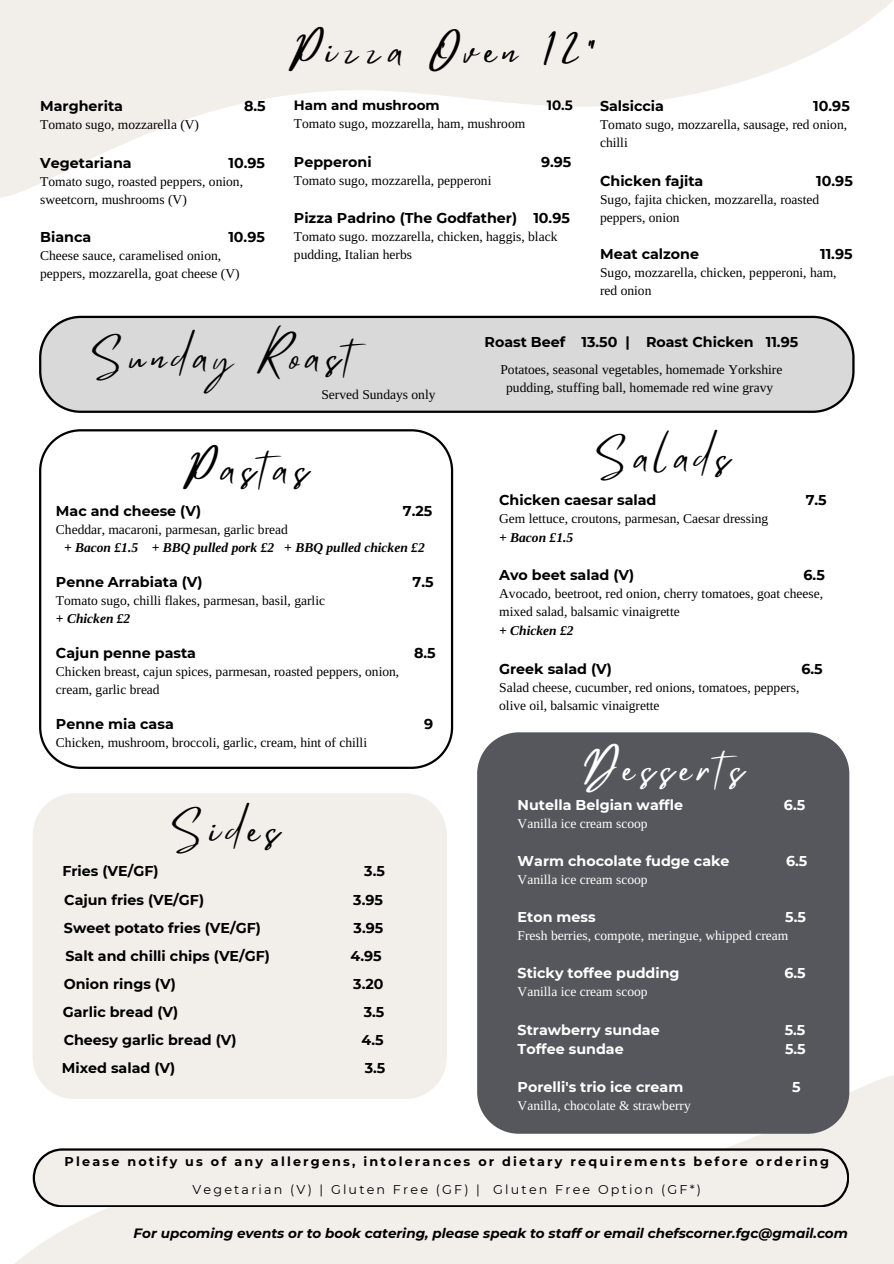
<style>
.page{position:relative;width:894px;height:1264px;background:#fff}
.page>*{position:absolute;margin:0;border:0;box-sizing:border-box;transform-origin:0 0}
.t1{font:37.5px "Mistrully";letter-spacing:.17em;color:#000}
.t2{font:37.5px "Mistrully";letter-spacing:.17em;color:#fff}
.t3{font:700 14.25px "Montserrat";color:#000}
.t4{font:700 14.25px "Montserrat";color:#fff}
.t5{font:13.5px/18px "Libra Serif Modern";color:#000}
.t6{font:13.5px "Libra Serif Modern";color:#fff}
.t7{font:italic 700 13.5px/18px "Libra Serif Modern";color:#000}
.t8{font:italic 700 13.5px "Montserrat";color:#000}
.t9{font:700 13.5px "Montserrat";color:#000}
.t10{font:700 12.75px "Montserrat";letter-spacing:.17em;color:#000}
.t11{font:12.75px "Montserrat";letter-spacing:.17em;color:#000}
.s1{font-weight:400;font-style:normal}
.s2{font-weight:700;font-style:italic}
</style>
<div class="page">
<div style="left:33px;top:793px;width:413px;height:280px;background:#f2efeb"></div>
<svg style="left:16px;top:1073px;width:877px;height:190px;fill:#f2efeb"></svg>
<div style="left:477px;top:732px;width:372px;height:401px;background:#56575d"></div>
<svg style="left:39px;top:429px;width:414px;height:340px"></svg>
<svg style="left:39px;top:316px;width:815px;height:96px;background:#d0d0d0"></svg>
<svg style="left:0;top:0;width:893px;height:198px;fill:#f2efeb"></svg>
<svg style="left:33px;top:1148px;width:815px;height:58px;background:#e4e1de"></svg>
<p class="t3" style="left:40px;top:97px;width:84px">Margherita</p>
<p class="t3" style="left:244px;top:97px;width:23px">8.5</p>
<p class="t5" style="left:40px;top:116px;width:160px">Tomato sugo, mozzarella (V)</p>
<p class="t3" style="left:40px;top:154px;width:93px">Vegetariana</p>
<p class="t3" style="left:228px;top:154px;width:38px">10.95</p>
<p class="t5" style="left:40px;top:172px;width:204px">Tomato sugo, roasted peppers, onion, sweetcorn, mushrooms (V)</p>
<h1 class="t3" style="left:40px;top:228px;width:53px">Bianca</h1>
<h1 class="t3" style="left:228px;top:228px;width:38px">10.95</h1>
<p class="t5" style="left:40px;top:246px;width:201px">Cheese sauce, caramelised onion, peppers, mozzarella, goat cheese (V)</p>
<h1 class="t1" style="left:290px;top:21px;width:307px">Pizza Oven 12"</h1>
<p class="t9" style="left:294px;top:97px;width:147px">Ham and mushroom</p>
<p class="t9" style="left:546px;top:97px;width:28px">10.5</p>
<p class="t5" style="left:294px;top:115px;width:233px">Tomato sugo, mozzarella, ham, mushroom</p>
<p class="t3" style="left:294px;top:153px;width:79px">Pepperoni</p>
<p class="t3" style="left:541px;top:153px;width:32px">9.95</p>
<p class="t5" style="left:294px;top:171px;width:199px">Tomato sugo, mozzarella, pepperoni</p>
<p class="t3" style="left:294px;top:209px;width:277px">Pizza Padrino (The Godfather) 10.95</p>
<p class="t5" style="left:294px;top:227px;width:265px">Tomato sugo. mozzarella, chicken, haggis, black pudding, Italian herbs</p>
<p class="t3" style="left:600px;top:97px;width:65px">Salsiccia</p>
<p class="t3" style="left:813px;top:97px;width:38px">10.95</p>
<p class="t5" style="left:600px;top:116px;width:248px">Tomato sugo, mozzarella, sausage, red onion, chilli</p>
<p class="t3" style="left:600px;top:172px;width:105px">Chicken fajita</p>
<p class="t3" style="left:816px;top:172px;width:38px">10.95</p>
<p class="t5" style="left:600px;top:190px;width:221px">Sugo, fajita chicken, mozzarella, roasted peppers, onion</p>
<p class="t3" style="left:600px;top:245px;width:100px">Meat calzone</p>
<p class="t3" style="left:819px;top:245px;width:34px">11.95</p>
<p class="t5" style="left:600px;top:263px;width:238px">Sugo, mozzarella, chicken, pepperoni, ham, red onion</p>
<p class="t1" style="left:94px;top:327px;width:279px">Sunday Roast</p>
<p class="t5" style="left:321px;top:385px;width:115px">Served Sundays only</p>
<h1 class="t1" style="left:184px;top:439px;width:124px">Pastas</h1>
<p class="t3" style="left:484px;top:333px;width:315px">Roast Beef 13.50 | Roast Chicken 11.95</p>
<p class="t5" style="left:500px;top:360px;width:283px;text-align:center">Potatoes, seasonal vegetables, homemade Yorkshire pudding, stuffing ball, homemade red wine gravy</p>
<h3 class="t1" style="left:598px;top:427px;width:132px">Salads</h3>
<p class="t3" style="left:499px;top:491px;width:159px">Chicken caesar salad</p>
<p class="t3" style="left:805px;top:491px;width:23px">7.5</p>
<p class="t5" style="left:499px;top:509px;width:270px">Gem lettuce, croutons, parmesan, Caesar dressing</p>
<p class="t7" style="left:499px;top:528px;width:76px">+ Bacon £1.5</p>
<p class="t3" style="left:499px;top:566px;width:136px">Avo beet salad (V)</p>
<p class="t3" style="left:803px;top:566px;width:23px">6.5</p>
<p class="t5" style="left:499px;top:584px;width:325px">Avocado, beetroot, red onion, cherry tomatoes, goat cheese, mixed salad, balsamic vinaigrette</p>
<p class="t7" style="left:499px;top:621px;width:76px">+ Chicken £2</p>
<p class="t3" style="left:499px;top:659px;width:114px">Greek salad (V)</p>
<p class="t3" style="left:801px;top:659px;width:23px">6.5</p>
<h1 class="t5" style="left:499px;top:678px;width:302px">Salad cheese, cucumber, red onions, tomatoes, peppers, olive oil, balsamic vinaigrette</h1>
<h3 class="t3" style="left:56px;top:502px;width:147px">Mac and cheese (V)</h3>
<h3 class="t3" style="left:403px;top:502px;width:31px">7.25</h3>
<h3 class="t7" style="left:64px;top:520px;width:362px;text-indent:-8px"><span class="s1">Cheddar, macaroni, parmesan, garlic bread<br></span>+ Bacon £1.5 + BBQ pulled pork £2 + BBQ pulled chicken £2</h3>
<h3 class="t3" style="left:56px;top:573px;width:148px">Penne Arrabiata (V)</h3>
<h3 class="t3" style="left:412px;top:573px;width:23px">7.5</h3>
<h3 class="t5" style="left:56px;top:592px;width:270px">Tomato sugo, chilli flakes, parmesan, basil, garlic <span class="s2">+ Chicken £2</span></h3>
<h3 class="t3" style="left:56px;top:644px;width:142px">Cajun penne pasta</h3>
<h3 class="t3" style="left:414px;top:644px;width:23px">8.5</h3>
<h3 class="t5" style="left:56px;top:663px;width:345px">Chicken breast, cajun spices, parmesan, roasted peppers, onion, cream, garlic bread</h3>
<h3 class="t3" style="left:56px;top:715px;width:119px">Penne mia casa</h3>
<h3 class="t3" style="left:424px;top:715px;width:11px">9</h3>
<h3 class="t5" style="left:56px;top:734px;width:312px">Chicken, mushroom, broccoli, garlic, cream, hint of chilli</h3>
<h1 class="t2" style="left:583px;top:739px;width:162px">Desserts</h1>
<h2 class="t1" style="left:174px;top:799px;width:106px">Sides</h2>
<p class="t3" style="left:62px;top:862px;width:98px">Fries (VE/GF)</p>
<p class="t3" style="left:364px;top:862px;width:22px">3.5</p>
<p class="t3" style="left:64px;top:890px;width:141px">Cajun fries (VE/GF)</p>
<p class="t3" style="left:353px;top:890px;width:31px">3.95</p>
<p class="t3" style="left:64px;top:919px;width:198px">Sweet potato fries (VE/GF)</p>
<p class="t3" style="left:353px;top:919px;width:31px">3.95</p>
<p class="t3" style="left:65px;top:947px;width:206px">Salt and chilli chips (VE/GF)</p>
<p class="t3" style="left:350px;top:947px;width:33px">4.95</p>
<p class="t3" style="left:64px;top:975px;width:113px">Onion rings (V)</p>
<p class="t3" style="left:353px;top:975px;width:32px">3.20</p>
<p class="t3" style="left:63px;top:1003px;width:117px">Garlic bread (V)</p>
<p class="t3" style="left:363px;top:1003px;width:22px">3.5</p>
<p class="t3" style="left:64px;top:1031px;width:174px">Cheesy garlic bread (V)</p>
<p class="t3" style="left:361px;top:1031px;width:24px">4.5</p>
<p class="t3" style="left:62px;top:1059px;width:115px">Mixed salad (V)</p>
<p class="t3" style="left:364px;top:1059px;width:22px">3.5</p>
<p class="t4" style="left:517px;top:795px;width:167px">Nutella Belgian waffle</p>
<p class="t4" style="left:783px;top:795px;width:23px">6.5</p>
<h1 class="t6" style="left:517px;top:816px;width:131px">Vanilla ice cream scoop</h1>
<p class="t4" style="left:517px;top:852px;width:213px">Warm chocolate fudge cake</p>
<p class="t4" style="left:785px;top:852px;width:23px">6.5</p>
<p class="t6" style="left:517px;top:872px;width:131px">Vanilla ice cream scoop</p>
<p class="t4" style="left:517px;top:908px;width:79px">Eton mess</p>
<p class="t4" style="left:785px;top:908px;width:22px">5.5</p>
<p class="t6" style="left:517px;top:928px;width:272px">Fresh berries, compote, meringue, whipped cream</p>
<p class="t4" style="left:517px;top:964px;width:163px">Sticky toffee pudding</p>
<p class="t4" style="left:784px;top:964px;width:23px">6.5</p>
<p class="t6" style="left:517px;top:984px;width:131px">Vanilla ice cream scoop</p>
<p class="t4" style="left:517px;top:1020px;width:143px">Strawberry sundae</p>
<p class="t4" style="left:784px;top:1020px;width:22px">5.5</p>
<p class="t4" style="left:517px;top:1039px;width:107px">Toffee sundae</p>
<p class="t4" style="left:784px;top:1039px;width:22px">5.5</p>
<p class="t4" style="left:517px;top:1078px;width:167px">Porelli's trio ice cream</p>
<p class="t4" style="left:792px;top:1078px;width:10px">5</p>
<p class="t6" style="left:517px;top:1098px;width:175px">Vanilla, chocolate &amp; strawberry</p>
<p class="t10" style="left:65px;top:1153px;width:765px">Please notify us of any allergens, intolerances or dietary requirements before ordering</p>
<h4 class="t11" style="left:192px;top:1181px;width:510px">Vegetarian (V) | Gluten Free (GF) | Gluten Free Option (GF*)</h4>
<h2 class="t8" style="left:134px;top:1224px;width:715px">For upcoming events or to book catering, please speak to staff or email chefscorner.fgc@gmail.com</h2>
</div>
